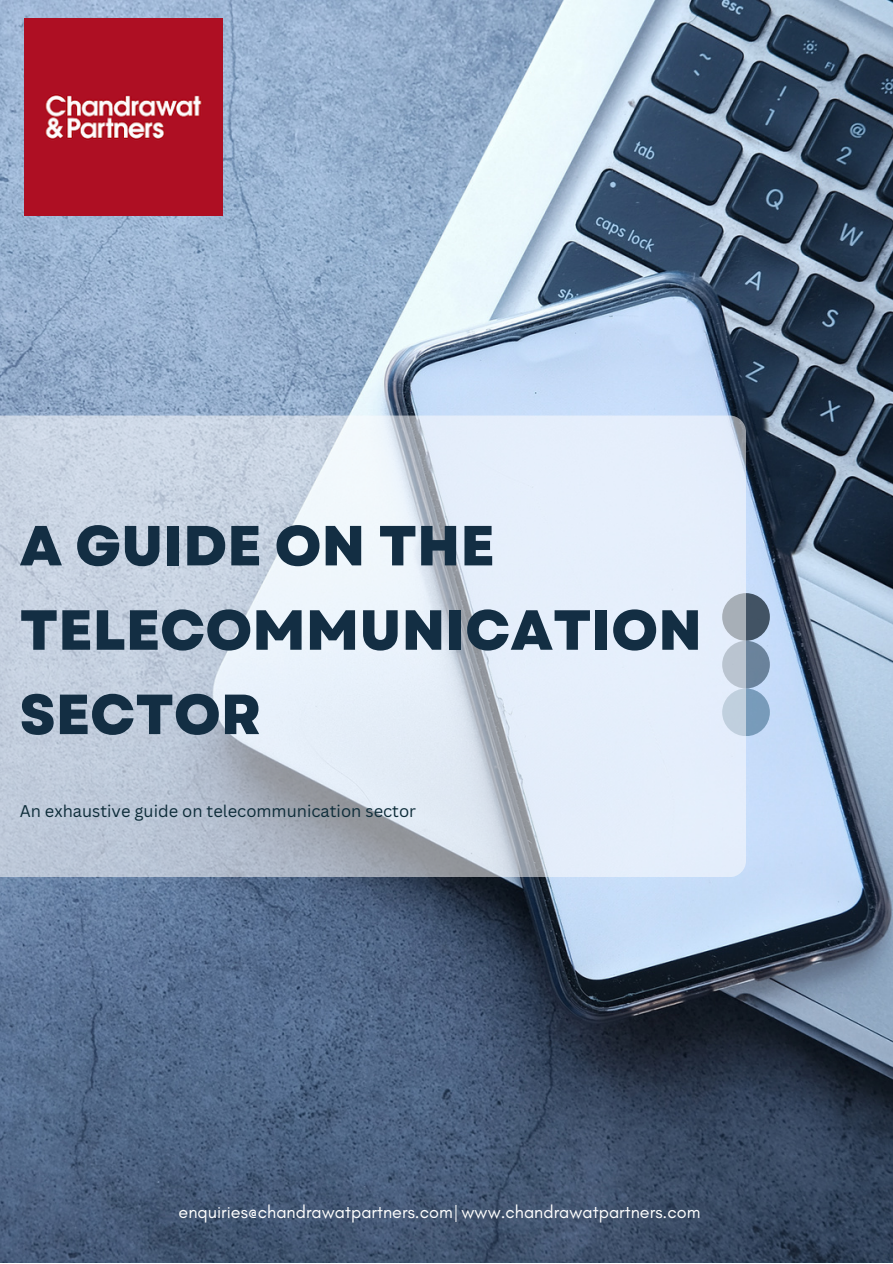
<style>
.page{position:relative;width:893px;height:1264px;background:#fff}
.page>*{position:absolute;margin:0;border:0;box-sizing:border-box;transform-origin:0 0}
.t1{font:800 56.4px/84.3px "Garet";color:#132e43}
.t2{font:18px "Glacial Indifference";color:#fff}
.t3{font:16.5px "Canva Sans";color:#0d2c39}
</style>
<div class="page">
<img style="left:0;top:0;width:892px;height:1262px">
<img style="left:24px;top:18px;width:198px;height:198px">
<div style="left:722px;top:688px;width:47px;height:48px;background:#789bba;border-radius:50%"></div>
<div style="left:722px;top:640px;width:47px;height:48px;background:#6b839b;border-radius:50%"></div>
<div style="left:722px;top:593px;width:47px;height:47px;background:#425364;border-radius:50%"></div>
<svg style="left:0;top:415px;width:746px;height:461px;background:#d2dce9"></svg>
<p class="t1" style="left:20px;top:504px;width:684px">A GUIDE ON THE<br>TELECOMMUNICATION<br>SECTOR</p>
<p class="t3" style="left:20px;top:799px;width:398px">An exhaustive guide on telecommunication sector</p>
<p class="t2" style="left:179px;top:1200px;width:523px">enquiries@chandrawatpartners.com| www.chandrawatpartners.com</p>
</div>
